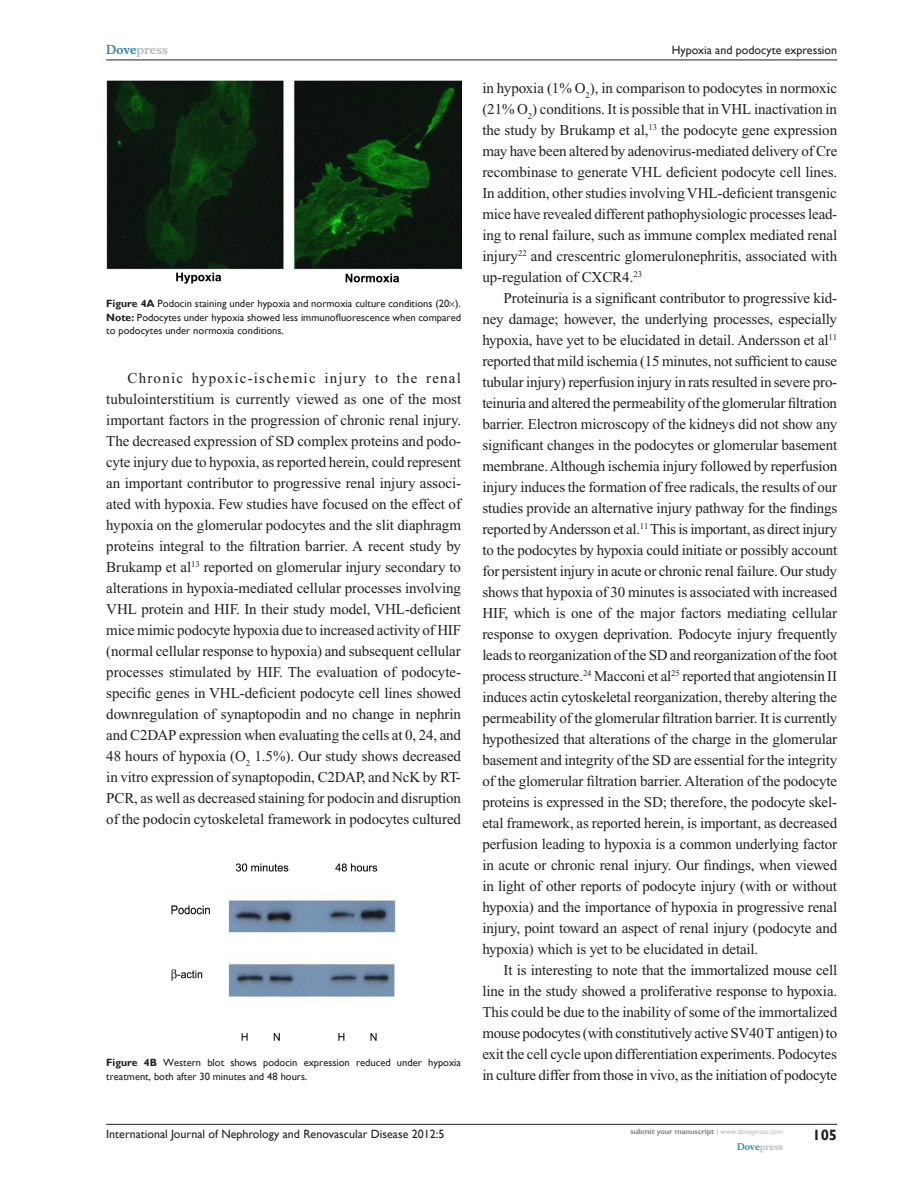
<style>
.page{position:relative;width:918px;height:1188px;background:#fff}
.page>*{position:absolute;margin:0;border:0;box-sizing:border-box;transform-origin:0 0}
.Tx{font:15px/21px "Times New Roman";letter-spacing:-.01em;color:#231f20;text-align:justify}
.t1{font:700 15px "Gill Sans";color:#231f20}
.t2{font:12px "Gill Sans";color:#231f20}
.t3{font:700 12px "Musee";color:#b8b9bc}
.FC{font:10.5px/13.5px "Gill Sans";color:#231f20}
.TSNRI{font:10.5px/13.5px "Gill Sans";color:#231f20}
.t4{font:700 9px "Musee";color:#b8b9bc}
.t5{font:700 7.5px "Gill Sans";color:#808285}
.s1{color:#3485ae}
.s2{font-weight:700}
.s3{font-weight:400;color:#b8b9bc}
</style>
<div class="page">
<img style="left:106px;top:81px;width:355px;height:203px">
<img style="left:171px;top:863px;width:225px;height:178px">
<hr style="left:106px;top:1124px;width:731px;height:1px;background:#231f20">
<hr style="left:106px;top:60px;width:731px;height:1px;background:#231f20">
<p class="t3" style="left:106px;top:43px;width:63px"><span class="s1">Dove</span>press</p>
<p class="FC" style="left:106px;top:297px;width:356px"><span class="s2">Figure 4A</span> Podocin staining under hypoxia and normoxia culture conditions (20 ).</p>
<p class="TSNRI" style="left:106px;top:310px;width:356px"><span class="s2">Note:</span> Podocytes under hypoxia showed less immunofluorescence when compared to podocytes under normoxia conditions.</p>
<p class="Tx" style="left:106px;top:368px;width:357px;text-indent:21px">Chronic hypoxic-ischemic injury to the renal tubulointerstitium is currently viewed as one of the most important factors in the progression of chronic renal injury.<br>The decreased expression of SD complex proteins and podo&shy;cyte injury due to hypoxia, as reported herein, could represent an important contributor to progressive renal injury associ&shy;ated with hypoxia. Few studies have focused on the effect of hypoxia on the glomerular podocytes and the slit diaphragm proteins integral to the filtration barrier. A recent study by Brukamp et al<sup>13</sup> reported on glomerular injury secondary to alterations in hypoxia-mediated cellular processes involving VHL protein and HIF. In their study model, VHL-deficient mice mimic podocyte hypoxia due to increased activity of HIF (normal cellular response to hypoxia) and subsequent cellular processes stimulated by HIF. The evaluation of podocyte&shy;specific genes in VHL-deficient podocyte cell lines showed downregulation of synaptopodin and no change in nephrin and C2DAP expression when evaluating the cells at 0, 24, and 48 hours of hypoxia (O<sub>2</sub> 1.5%). Our study shows decreased in vitro expression of synaptopodin, C2DAP, and NcK by RT-PCR, as well as decreased staining for podocin and disruption of the podocin cytoskeletal framework in podocytes cultured</p>
<p class="FC" style="left:106px;top:1056px;width:356px"><span class="s2">Figure 4B</span> Western blot shows podocin expression reduced under hypoxia treatment, both after 30 minutes and 48 hours.</p>
<p class="t2" style="left:106px;top:1127px;width:340px">International Journal of Nephrology and Renovascular Disease 2012:5</p>
<p class="t2" style="left:672px;top:43px;width:167px">Hypoxia and podocyte expression</p>
<p class="Tx" style="left:482px;top:77px;width:357px">in hypoxia (1% O<sub>2</sub>), in comparison to podocytes in normoxic (21% O<sub>2</sub>) conditions. It is possible that in VHL inactivation in the study by Brukamp et al,<sup>13</sup> the podocyte gene expression may have been altered by adenovirus-mediated delivery of Cre recombinase to generate VHL deficient podocyte cell lines.<br>In addition, other studies involving VHL-deficient transgenic mice have revealed different pathophysiologic processes lead&shy;ing to renal failure, such as immune complex mediated renal injury<sup>22</sup> and crescentric glomerulonephritis, associated with up-regulation of CXCR4.<sup>23</sup></p>
<p class="Tx" style="left:482px;top:287px;width:356px;text-indent:21px">Proteinuria is a significant contributor to progressive kid&shy;ney damage; however, the underlying processes, especially hypoxia, have yet to be elucidated in detail. Andersson et al<sup>11 </sup>reported that mild ischemia (15 minutes, not sufficient to cause tubular injury) reperfusion injury in rats resulted in severe pro&shy;teinuria and altered the permeability of the glomerular filtration barrier. Electron microscopy of the kidneys did not show any significant changes in the podocytes or glomerular basement membrane. Although ischemia injury followed by reperfusion injury induces the formation of free radicals, the results of our studies provide an alternative injury pathway for the findings reported by Andersson et al.<sup>11</sup> This is important, as direct injury to the podocytes by hypoxia could initiate or possibly account for persistent injury in acute or chronic renal failure. Our study shows that hypoxia of 30 minutes is associated with increased HIF, which is one of the major factors mediating cellular response to oxygen deprivation. Podocyte injury frequently leads to reorganization of the SD and reorganization of the foot process structure.<sup>24</sup> Macconi et al<sup>25</sup> reported that angiotensin II induces actin cytoskeletal reorganization, thereby altering the permeability of the glomerular filtration barrier. It is currently hypothesized that alterations of the charge in the glomerular basement and integrity of the SD are essential for the integrity of the glomerular filtration barrier. Alteration of the podocyte proteins is expressed in the SD; therefore, the podocyte skel&shy;etal framework, as reported herein, is important, as decreased perfusion leading to hypoxia is a common underlying factor in acute or chronic renal injury. Our findings, when viewed in light of other reports of podocyte injury (with or without hypoxia) and the importance of hypoxia in progressive renal injury, point toward an aspect of renal injury (podocyte and hypoxia) which is yet to be elucidated in detail.</p>
<p class="Tx" style="left:482px;top:959px;width:356px;text-indent:21px">It is interesting to note that the immortalized mouse cell line in the study showed a proliferative response to hypoxia.<br>This could be due to the inability of some of the immortalized mouse podocytes (with constitutively active SV40 T antigen) to exit the cell cycle upon differentiation experiments. Podocytes in culture differ from those in vivo, as the initiation of podocyte</p>
<p class="t5" style="left:631px;top:1127px;width:154px">submit your manuscript <span class="s3">| www.dovepress.com</span></p>
<p class="t4" style="left:737px;top:1141px;width:48px"><span class="s1">Dove</span>press</p>
<p class="t1" style="left:812px;top:1126px;width:26px">105</p>
</div>
